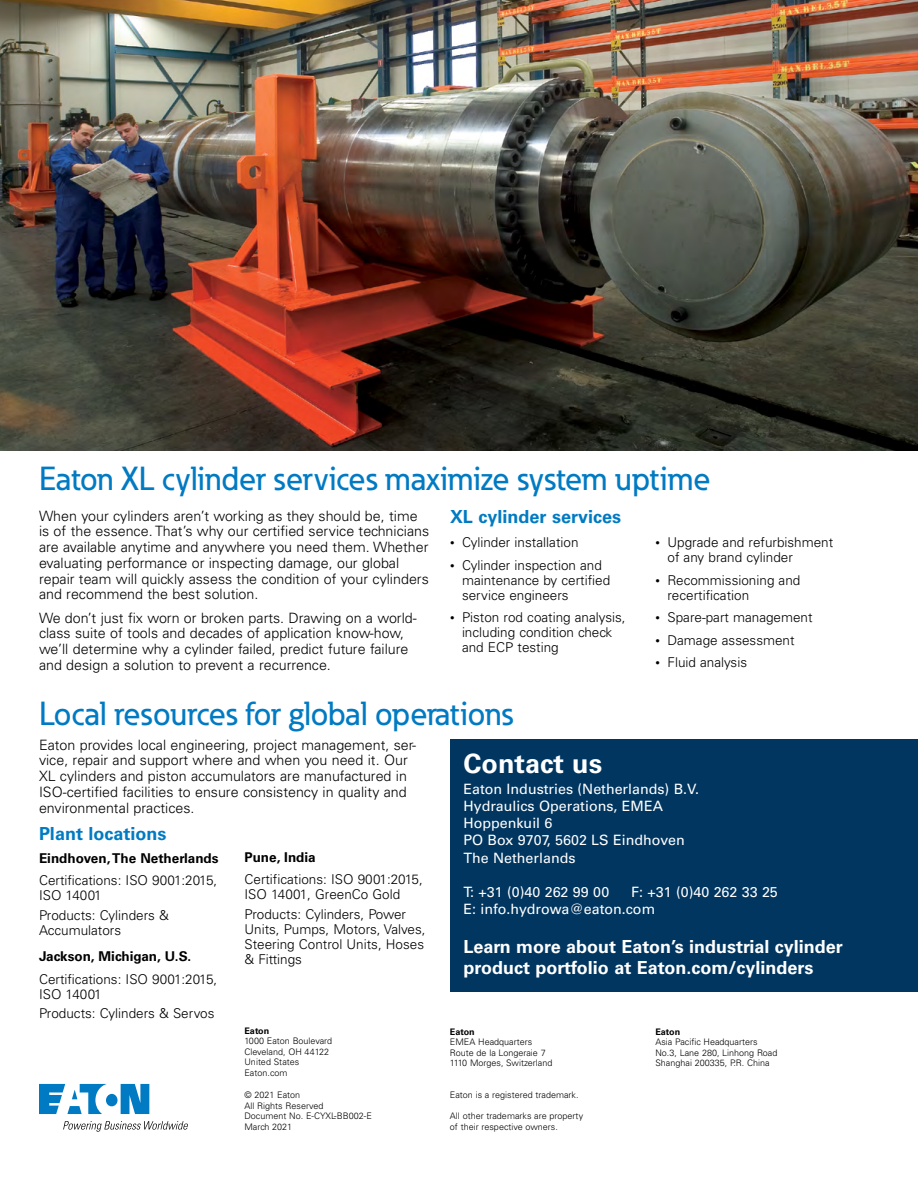
<style>
.page{position:relative;width:918px;height:1188px;background:#fff}
.page>*{position:absolute;margin:0;border:0;box-sizing:border-box;transform-origin:0 0}
.t1{font:500 33px "Eaton";color:#007ac2}
.t2{font:700 27px "Univers LT Std";color:#fff}
.t3{font:700 18px/21px "Univers LT Std";color:#fff}
.t4{font:700 18px "Univers LT Std";color:#007ac2}
.t5{font:300 14.25px/15.8px "Univers LT Std";color:#000}
.t6{font:14.25px/17.2px "Univers LT Std";color:#fff}
.t7{font:300 13.5px/15px "Univers LT Std";color:#000}
.t8{font:700 13.5px "Univers LT Std";color:#000}
.t9{font:300 9px/10.5px "Univers LT Std";color:#000}
.t10{font:700 9px "Univers LT Std";color:#000}
.s1{font-size:9px}
</style>
<div class="page">
<img style="left:0;top:0;width:918px;height:451px">
<div style="left:450px;top:739px;width:468px;height:253px;background:#003660"></div>
<svg style="left:39px;top:1084px;width:110px;height:30px"></svg>
<svg style="left:63px;top:1121px;width:125px;height:11px"></svg>
<h1 class="t1" style="left:39px;top:458px;width:673px">Eaton XL cylinder services maximize system uptime</h1>
<p class="t5" style="left:39px;top:508px;width:392px">When your cylinders aren’t working as they should be, time is of the essence. That’s why our certified service technicians are available anytime and anywhere you need them. Whether evaluating performance or inspecting damage, our global repair team will quickly assess the condition of your cylinders and recommend the best solution.</p>
<p class="t5" style="left:39px;top:610px;width:379px">We don’t just fix worn or broken parts. Drawing on a world&shy;class suite of tools and decades of application know-how, we’ll determine why a cylinder failed, predict future failure and design a solution to prevent a recurrence.</p>
<p class="t4" style="left:450px;top:506px;width:173px">XL cylinder services</p>
<p class="t7" style="left:450px;top:535px;width:130px"><span class="s1">•</span> Cylinder installation</p>
<p class="t7" style="left:462px;top:558px;width:150px;text-indent:-12px"><span class="s1">•</span> Cylinder inspection and maintenance by certified service engineers</p>
<p class="t7" style="left:462px;top:610px;width:165px;text-indent:-12px"><span class="s1">•</span> Piston rod coating analysis, including condition check and ECP testing</p>
<p class="t7" style="left:668px;top:535px;width:167px;text-indent:-12px"><span class="s1">•</span> Upgrade and refurbishment of any brand cylinder</p>
<p class="t7" style="left:668px;top:573px;width:134px;text-indent:-12px"><span class="s1">•</span> Recommissioning and recertification</p>
<p class="t7" style="left:656px;top:610px;width:159px"><span class="s1">•</span> Spare-part management</p>
<p class="t7" style="left:656px;top:633px;width:141px"><span class="s1">•</span> Damage assessment</p>
<p class="t7" style="left:656px;top:655px;width:93px"><span class="s1">•</span> Fluid analysis</p>
<h1 class="t1" style="left:39px;top:693px;width:476px">Local resources for global operations</h1>
<p class="t5" style="left:39px;top:737px;width:379px">Eaton provides local engineering, project management, ser&shy;vice, repair and support where and when you need it. Our XL cylinders and piston accumulators are manufactured in ISO-certified facilities to ensure consistency in quality and environmental practices.</p>
<p class="t4" style="left:39px;top:823px;width:129px">Plant locations</p>
<p class="t8" style="left:39px;top:850px;width:181px">Eindhoven, The Netherlands</p>
<p class="t7" style="left:39px;top:873px;width:180px">Certifications: ISO 9001:2015,<br>ISO 14001</p>
<p class="t7" style="left:39px;top:908px;width:131px">Products: Cylinders &amp;<br>Accumulators</p>
<h2 class="t2" style="left:464px;top:747px;width:140px">Contact us</h2>
<p class="t6" style="left:464px;top:780px;width:237px">Eaton Industries (Netherlands) B.V.<br>Hydraulics Operations, EMEA<br>Hoppenkuil 6<br>PO Box 9707, 5602 LS Eindhoven<br>The Netherlands</p>
<p class="t6" style="left:464px;top:883px;width:148px">T: +31 (0)40 262 99 00</p>
<p class="t8" style="left:244px;top:849px;width:73px">Pune, India</p>
<p class="t7" style="left:244px;top:872px;width:180px">Certifications: ISO 9001:2015,<br>ISO 14001, GreenCo Gold</p>
<p class="t7" style="left:244px;top:906px;width:183px">Products: Cylinders, Power<br>Units, Pumps, Motors, Valves,<br>Steering Control Units, Hoses &amp; Fittings</p>
<p class="t6" style="left:464px;top:883px;width:316px;text-indent:168px">F: +31 (0)40 262 33 25<br>E: info.hydrowa@eaton.com</p>
<p class="t3" style="left:464px;top:936px;width:381px">Learn more about Eaton’s industrial cylinder product portfolio at Eaton.com/cylinders</p>
<p class="t8" style="left:39px;top:949px;width:154px">Jackson, Michigan, U.S.</p>
<p class="t7" style="left:39px;top:972px;width:180px">Certifications: ISO 9001:2015,<br>ISO 14001</p>
<p class="t7" style="left:39px;top:1006px;width:177px">Products: Cylinders &amp; Servos</p>
<p class="t10" style="left:244px;top:1025px;width:26px">Eaton</p>
<p class="t9" style="left:244px;top:1036px;width:89px">1000 Eaton Boulevard<br>Cleveland, OH 44122<br>United States<br>Eaton.com</p>
<p class="t10" style="left:450px;top:1026px;width:26px">Eaton</p>
<p class="t9" style="left:450px;top:1037px;width:104px">EMEA Headquarters<br>Route de la Longeraie 7<br>1110 Morges, Switzerland</p>
<p class="t9" style="left:244px;top:1090px;width:129px">© 2021 Eaton<br>All Rights Reserved<br>Document No. E-CYXL-BB002-E<br>March 2021</p>
<p class="t9" style="left:450px;top:1090px;width:130px">Eaton is a registered trademark.</p>
<p class="t9" style="left:450px;top:1111px;width:135px">All other trademarks are property of their respective owners.</p>
<p class="t10" style="left:655px;top:1026px;width:26px">Eaton</p>
<p class="t9" style="left:655px;top:1037px;width:123px">Asia Pacific Headquarters<br>No.3, Lane 280, Linhong Road<br>Shanghai 200335, P.R. China</p>
</div>
